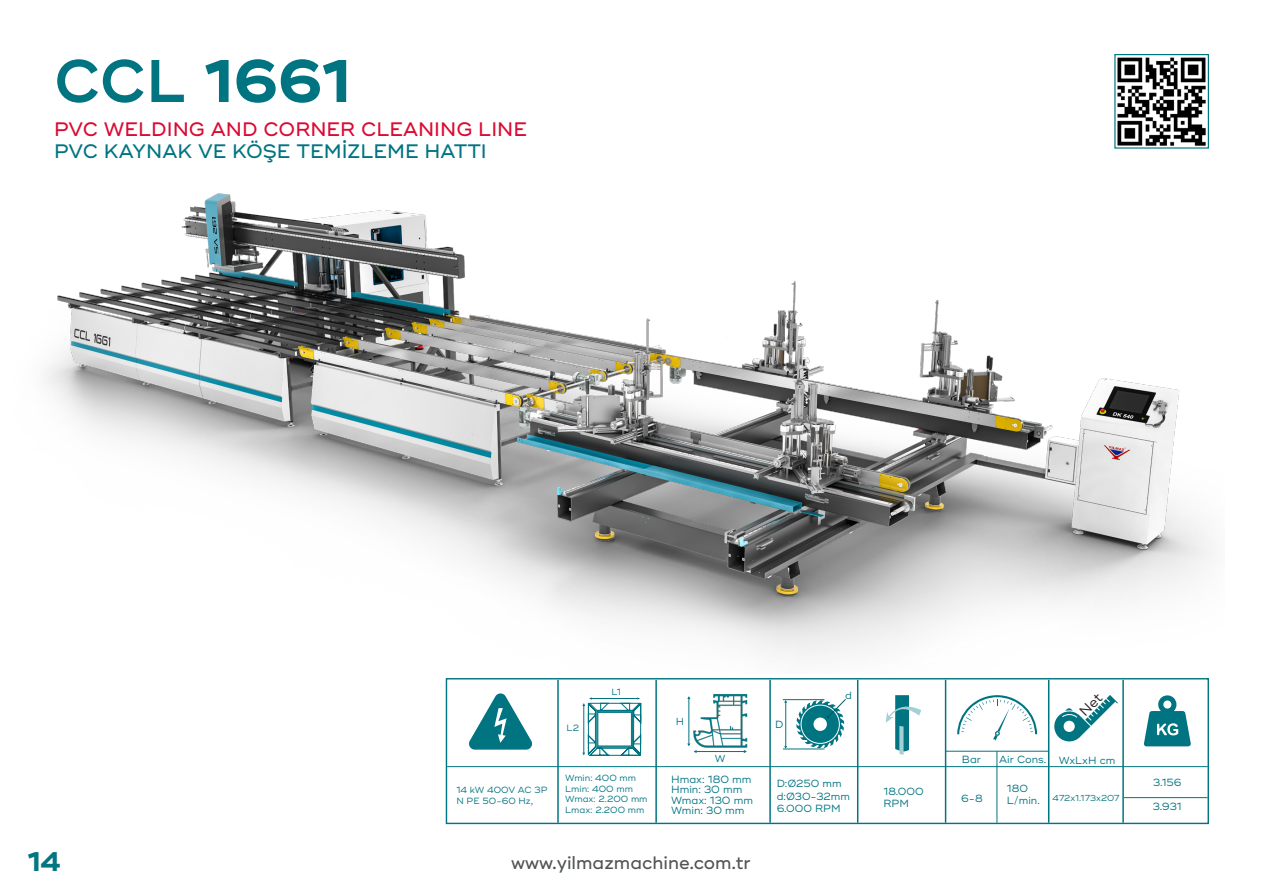
<style>
.page{position:relative;width:1263px;height:893px;background:#fff}
.page>*{position:absolute;margin:0;border:0;box-sizing:border-box;transform-origin:0 0}
.t1{font:700 60px "Ridley Grotesk";color:#007481}
.t2{font:700 27px "Ridley Grotesk";color:#007681}
.t3{font:500 19.5px "Ridley Grotesk";color:#db0a33}
.t4{font:500 19.5px "Ridley Grotesk";color:#007481}
.t5{font:500 18px "Ridley Grotesk";color:#505453}
.t6{font:10.5px "Ridley Grotesk";color:#007481}
.t7{font:10.35px/12.5px "Ridley Grotesk";color:#007481}
.t8{font:10.2px "Ridley Grotesk";color:#007481}
.t9{font:9px/10.8px "Ridley Grotesk";color:#007481}
.t10{font:8.7px "Ridley Grotesk";letter-spacing:-.005em;color:#007481}
.s1{font-weight:600}
</style>
<div class="page">
<div style="left:446px;top:678px;width:763px;height:146px;border:1px solid #007481"></div>
<hr style="left:1048px;top:680px;width:1px;height:143px;background:#007481">
<hr style="left:1122px;top:680px;width:2px;height:143px;background:#007481">
<hr style="left:447px;top:766px;width:761px;height:1px;background:#007481">
<hr style="left:945px;top:680px;width:1px;height:143px;background:#007481">
<hr style="left:857px;top:680px;width:1px;height:143px;background:#007481">
<hr style="left:769px;top:680px;width:2px;height:143px;background:#007481">
<hr style="left:1124px;top:797px;width:83px;height:1px;background:#007481">
<svg style="left:1144px;top:695px;width:47px;height:51px"></svg>
<svg style="left:469px;top:693px;width:63px;height:57px"></svg>
<svg style="left:957px;top:695px;width:80px;height:46px"></svg>
<hr style="left:996px;top:751px;width:1px;height:72px;background:#007481">
<hr style="left:946px;top:751px;width:102px;height:1px;background:#007481">
<svg style="left:886px;top:695px;width:35px;height:60px"></svg>
<img style="left:45px;top:193px;width:1166px;height:463px">
<hr style="left:785px;top:702px;width:1px;height:44px;background:#007481">
<hr style="left:783px;top:699px;width:41px;height:1px;background:#007481">
<hr style="left:783px;top:749px;width:41px;height:1px;background:#007481">
<svg style="left:796px;top:699px;width:50px;height:49px"></svg>
<img style="left:1117px;top:57px;width:89px;height:89px">
<div style="left:1114px;top:54px;width:95px;height:95px;border:1px solid #007681"></div>
<img style="left:690px;top:694px;width:58px;height:57px">
<hr style="left:688px;top:697px;width:1px;height:47px;background:#007481">
<hr style="left:696px;top:751px;width:49px;height:1px;background:#007481">
<svg style="left:687px;top:743px;width:10px;height:10px"></svg>
<svg style="left:582px;top:697px;width:59px;height:59px"></svg>
<hr style="left:655px;top:680px;width:2px;height:143px;background:#007481">
<hr style="left:557px;top:680px;width:2px;height:143px;background:#007481">
<svg style="left:1054px;top:695px;width:64px;height:46px"></svg>
<p class="t1" style="left:54px;top:45px;width:299px"><span class="s1">CCL</span> 1661</p>
<p class="t3" style="left:54px;top:117px;width:474px">PVC WELDING AND CORNER CLEANING LINE</p>
<p class="t4" style="left:54px;top:139px;width:434px">PVC KAYNAK VE KÖŞE TEMİZLEME HATTI</p>
<p class="t9" style="left:611px;top:686px;width:11px">L1</p>
<p class="t7" style="left:845px;top:689px;width:8px">d</p>
<p class="t9" style="left:567px;top:723px;width:14px">L2</p>
<p class="t8" style="left:676px;top:716px;width:10px">H</p>
<p class="t7" style="left:775px;top:718px;width:10px">D</p>
<p class="t8" style="left:715px;top:753px;width:12px">W</p>
<p class="t7" style="left:962px;top:753px;width:21px">Bar</p>
<p class="t7" style="left:999px;top:753px;width:49px">Air Cons.</p>
<p class="t7" style="left:1059px;top:754px;width:58px">WxLxH cm</p>
<p class="t9" style="left:456px;top:785px;width:93px">14 kW 400V AC 3P<br>N PE 50-60 Hz,</p>
<p class="t9" style="left:565px;top:773px;width:72px">Wmin: 400 mm</p>
<p class="t9" style="left:565px;top:784px;width:69px">Lmin: 400 mm</p>
<p class="t9" style="left:565px;top:794px;width:84px">Wmax: 2.200 mm</p>
<p class="t9" style="left:565px;top:805px;width:81px">Lmax: 2.200 mm</p>
<p class="t6" style="left:671px;top:773px;width:82px">Hmax: 180 mm</p>
<p class="t6" style="left:671px;top:783px;width:73px">Hmin: 30 mm</p>
<p class="t6" style="left:671px;top:794px;width:83px">Wmax: 130 mm</p>
<p class="t6" style="left:671px;top:804px;width:75px">Wmin: 30 mm</p>
<p class="t7" style="left:777px;top:778px;width:66px">D:Ø250 mm</p>
<p class="t7" style="left:777px;top:790px;width:75px">d:Ø30-32mm</p>
<p class="t7" style="left:777px;top:803px;width:65px">6.000 RPM</p>
<p class="t7" style="left:883px;top:785px;width:42px">18.000<br>RPM</p>
<p class="t7" style="left:961px;top:793px;width:23px">6-8</p>
<p class="t7" style="left:1007px;top:782px;width:22px">180</p>
<p class="t7" style="left:1007px;top:795px;width:34px">L/min.</p>
<p class="t10" style="left:1052px;top:793px;width:69px">472x1.173x207</p>
<p class="t7" style="left:1153px;top:777px;width:30px">3.156</p>
<p class="t7" style="left:1153px;top:801px;width:30px">3.931</p>
<p class="t2" style="left:28px;top:846px;width:34px">14</p>
<p class="t5" style="left:511px;top:852px;width:241px">www.yilmazmachine.com.tr</p>
</div>
